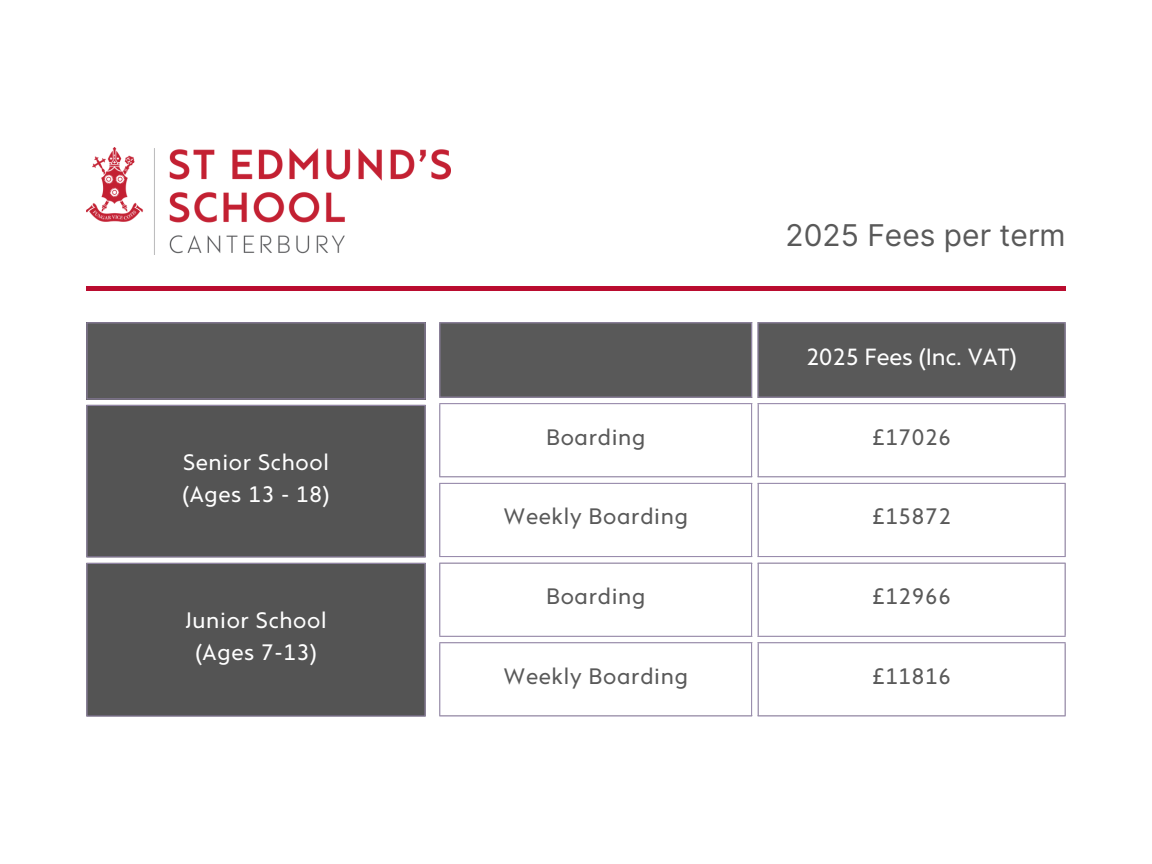
<style>
.page{position:relative;width:1152px;height:864px;background:#fff}
.page>*{position:absolute;margin:0;border:0;box-sizing:border-box;transform-origin:0 0}
.t1{font:30px "Inter";color:#595959}
.t2{font:24px "Rams";color:#fff}
.t3{font:22.95px "Rams";letter-spacing:.03em;color:#595959}
.t4{font:22.95px "Rams";letter-spacing:.03em;color:#fff}
</style>
<div class="page">
<div style="left:440px;top:322px;width:625px;height:76px;background:#595959"></div>
<svg style="left:439px;top:403px;width:627px;height:314px"></svg>
<hr style="left:439px;top:323px;width:1px;height:74px;background:#988aad">
<hr style="left:751px;top:323px;width:1px;height:74px;background:#988aad">
<hr style="left:439px;top:322px;width:313px;height:1px;background:#988aad">
<hr style="left:439px;top:397px;width:313px;height:1px;background:#988aad">
<hr style="left:758px;top:323px;width:1px;height:74px;background:#988aad">
<hr style="left:1065px;top:323px;width:1px;height:74px;background:#988aad">
<hr style="left:758px;top:322px;width:308px;height:1px;background:#988aad">
<hr style="left:758px;top:397px;width:308px;height:1px;background:#988aad">
<hr style="left:439px;top:404px;width:1px;height:72px;background:#988aad">
<hr style="left:751px;top:404px;width:1px;height:72px;background:#988aad">
<hr style="left:439px;top:403px;width:313px;height:1px;background:#988aad">
<hr style="left:439px;top:476px;width:313px;height:1px;background:#988aad">
<hr style="left:758px;top:404px;width:1px;height:72px;background:#988aad">
<hr style="left:1065px;top:404px;width:1px;height:72px;background:#988aad">
<hr style="left:758px;top:403px;width:308px;height:1px;background:#988aad">
<hr style="left:758px;top:476px;width:308px;height:1px;background:#988aad">
<hr style="left:439px;top:484px;width:1px;height:72px;background:#988aad">
<hr style="left:751px;top:484px;width:1px;height:72px;background:#988aad">
<hr style="left:439px;top:483px;width:313px;height:1px;background:#988aad">
<hr style="left:439px;top:556px;width:313px;height:1px;background:#988aad">
<hr style="left:758px;top:484px;width:1px;height:72px;background:#988aad">
<hr style="left:1065px;top:484px;width:1px;height:72px;background:#988aad">
<hr style="left:758px;top:483px;width:308px;height:1px;background:#988aad">
<hr style="left:758px;top:556px;width:308px;height:1px;background:#988aad">
<hr style="left:439px;top:564px;width:1px;height:72px;background:#988aad">
<hr style="left:751px;top:564px;width:1px;height:72px;background:#988aad">
<hr style="left:439px;top:563px;width:313px;height:1px;background:#988aad">
<hr style="left:439px;top:636px;width:313px;height:1px;background:#988aad">
<hr style="left:758px;top:564px;width:1px;height:72px;background:#988aad">
<hr style="left:1065px;top:564px;width:1px;height:72px;background:#988aad">
<hr style="left:758px;top:563px;width:308px;height:1px;background:#988aad">
<hr style="left:758px;top:636px;width:308px;height:1px;background:#988aad">
<hr style="left:439px;top:643px;width:1px;height:72px;background:#988aad">
<hr style="left:751px;top:643px;width:1px;height:72px;background:#988aad">
<hr style="left:439px;top:642px;width:313px;height:1px;background:#988aad">
<hr style="left:439px;top:715px;width:313px;height:2px;background:#988aad">
<hr style="left:758px;top:643px;width:1px;height:72px;background:#988aad">
<hr style="left:1065px;top:643px;width:1px;height:72px;background:#988aad">
<hr style="left:758px;top:642px;width:308px;height:1px;background:#988aad">
<hr style="left:758px;top:715px;width:308px;height:2px;background:#988aad">
<div style="left:86px;top:322px;width:340px;height:77px;background:#595959"></div>
<div style="left:86px;top:406px;width:340px;height:309px;background:#545454"></div>
<hr style="left:86px;top:323px;width:1px;height:75px;background:#988aad">
<hr style="left:425px;top:323px;width:1px;height:75px;background:#988aad">
<hr style="left:86px;top:322px;width:340px;height:1px;background:#988aad">
<hr style="left:86px;top:398px;width:340px;height:1px;background:#988aad">
<hr style="left:86px;top:406px;width:1px;height:150px;background:#988aad">
<hr style="left:425px;top:406px;width:1px;height:150px;background:#988aad">
<hr style="left:86px;top:405px;width:340px;height:1px;background:#988aad">
<hr style="left:86px;top:556px;width:340px;height:1px;background:#988aad">
<hr style="left:86px;top:564px;width:1px;height:151px;background:#988aad">
<hr style="left:425px;top:564px;width:1px;height:151px;background:#988aad">
<hr style="left:86px;top:563px;width:340px;height:1px;background:#988aad">
<hr style="left:86px;top:715px;width:340px;height:2px;background:#988aad">
<img style="left:86px;top:147px;width:365px;height:107px">
<hr style="left:86px;top:286px;width:979px;height:4px;background:#ba0c2f">
<p class="t4" style="left:183px;top:453px;width:147px">Senior School</p>
<p class="t4" style="left:182px;top:484px;width:149px">(Ages 13 - 18)</p>
<p class="t4" style="left:185px;top:611px;width:143px">Junior School</p>
<p class="t4" style="left:195px;top:642px;width:123px">(Ages 7-13)</p>
<p class="t1" style="left:786px;top:217px;width:281px">2025 Fees per term</p>
<p class="t2" style="left:806px;top:347px;width:212px">2025 Fees (Inc. VAT)</p>
<h1 class="t3" style="left:546px;top:427px;width:101px">Boarding</h1>
<p class="t3" style="left:872px;top:427px;width:80px">£17026</p>
<p class="t3" style="left:503px;top:507px;width:186px">Weekly Boarding</p>
<p class="t3" style="left:872px;top:507px;width:80px">£15872</p>
<p class="t3" style="left:546px;top:587px;width:101px">Boarding</p>
<p class="t3" style="left:872px;top:587px;width:80px">£12966</p>
<p class="t3" style="left:503px;top:667px;width:186px">Weekly Boarding</p>
<p class="t3" style="left:872px;top:667px;width:80px">£11816</p>
</div>
